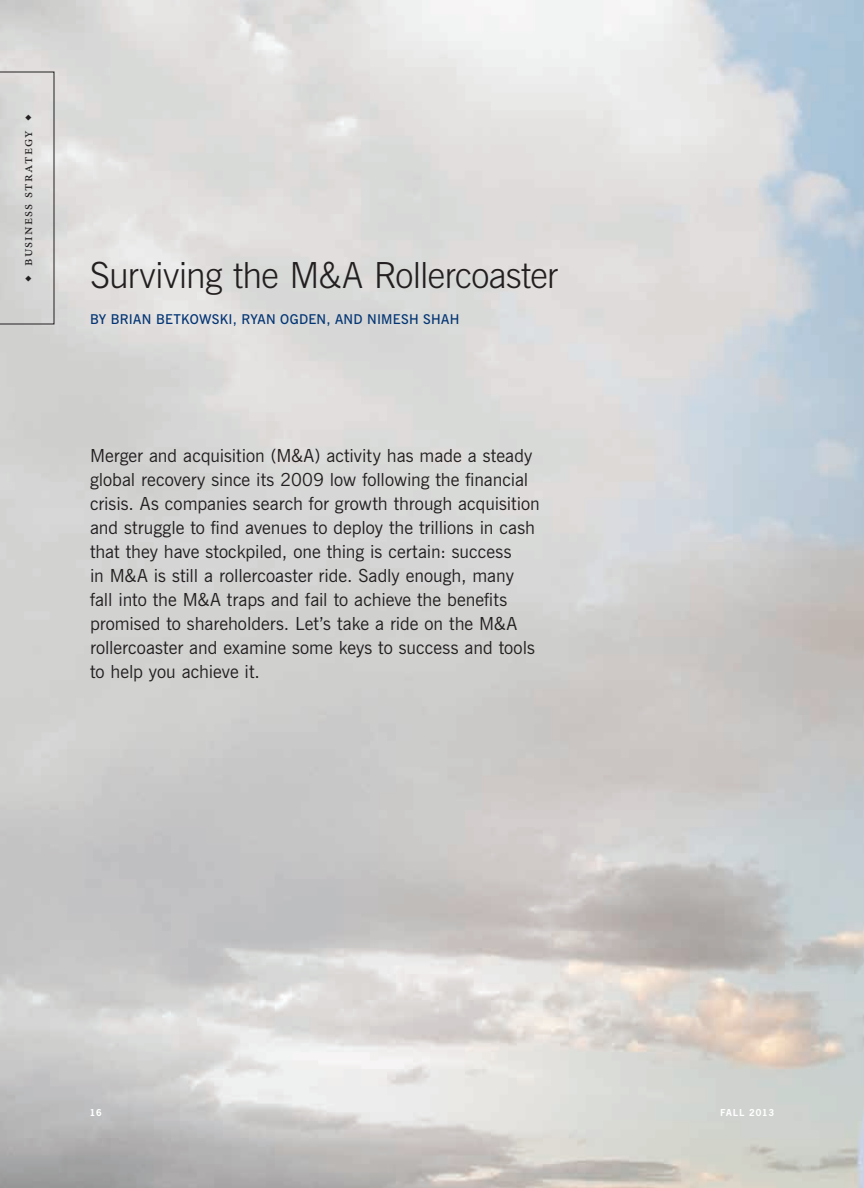
<style>
.page{position:relative;width:864px;height:1188px;background:#fff}
.page>*{position:absolute;margin:0;border:0;box-sizing:border-box;transform-origin:0 0}
.t1{font:300 36px "News Gothic BT";letter-spacing:-.02em;color:#231f20}
.t2{font:18px/24px "News Gothic BT";color:#231f20}
.t3{font:14.7px "Minion Pro";letter-spacing:.085em;color:#231f20}
.t4{font:600 13.5px "News Gothic BT";letter-spacing:.02em;color:#033574}
.t5{font:700 9px "News Gothic Std";letter-spacing:.1em;color:#fff}
.t6{font:700 9px "News Gothic Std";letter-spacing:.08em;color:#fff}
</style>
<div class="page">
<svg style="left:0;top:72px;width:54px;height:252px;background:#d7d7d6"></svg>
<p class="t3" style="left:18px;top:282px;width:170px;rotate:-90deg">◆ BUSINESS STRATEGY ◆</p>
<h1 class="t1" style="left:90px;top:253px;width:470px">Surviving the M&amp;A Rollercoaster</h1>
<p class="t4" style="left:90px;top:311px;width:371px">BY BRIAN BETKOWSKI, RYAN OGDEN, AND NIMESH SHAH</p>
<p class="t2" style="left:90px;top:443px;width:451px">Merger and acquisition (M&amp;A) activity has made a steady global recovery since its 2009 low following the financial crisis. As companies search for growth through acquisition and struggle to find avenues to deploy the trillions in cash that they have stockpiled, one thing is certain: success<br>in M&amp;A is still a rollercoaster ride. Sadly enough, many fall into the M&amp;A traps and fail to achieve the benefits promised to shareholders. Let’s take a ride on the M&amp;A rollercoaster and examine some keys to success and tools to help you achieve it.</p>
<p class="t6" style="left:90px;top:1107px;width:13px">16</p>
<p class="t5" style="left:721px;top:1107px;width:55px">FALL 2013</p>
</div>
